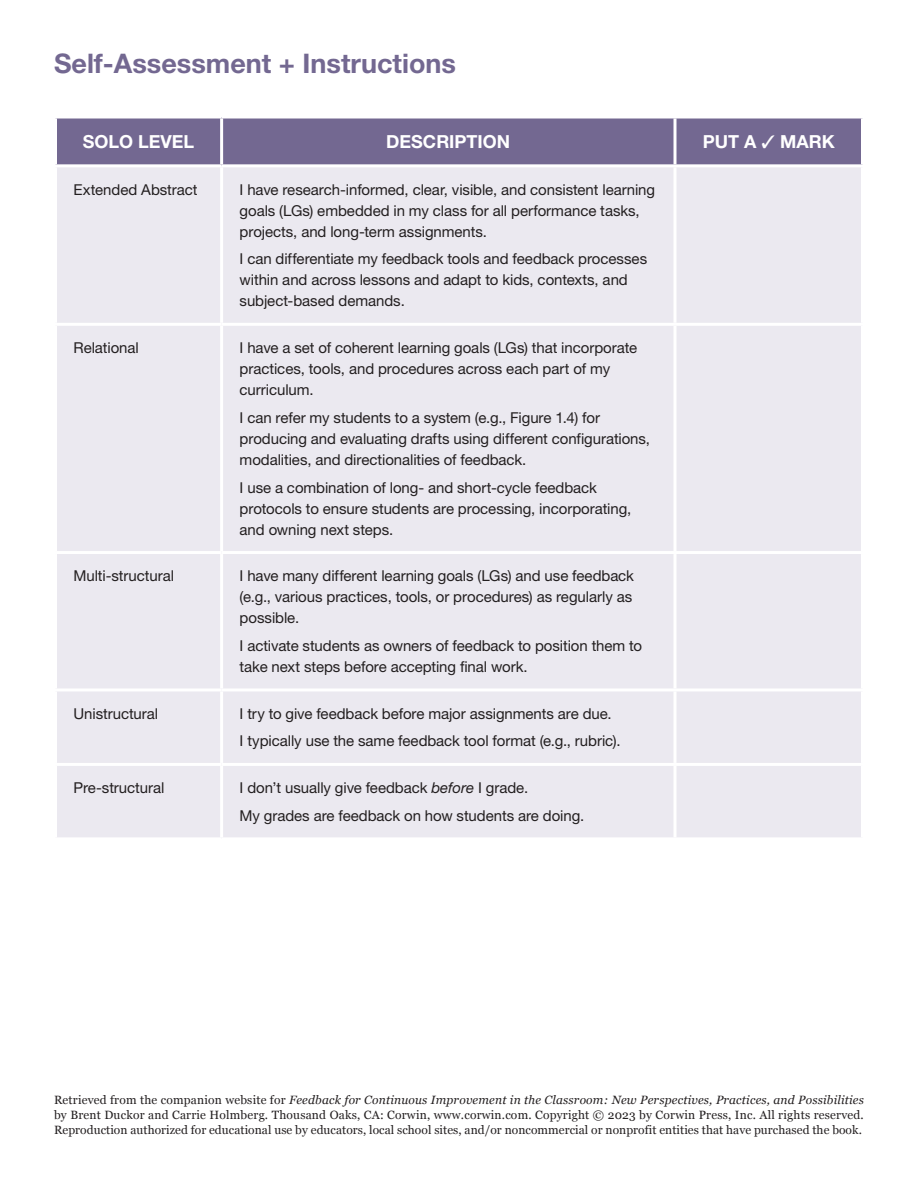
<style>
.page{position:relative;width:918px;height:1188px;background:#fff}
.page>*{position:absolute;margin:0;border:0;box-sizing:border-box;transform-origin:0 0}
.t1{font:700 27px "Helvetica Neue LT Std";color:#736891}
.t2{font:700 18px "Helvetica Neue LT Std";color:#fff}
.t3{font:15px/21px "Helvetica Neue LT Std";letter-spacing:-.005em;color:#231f20}
.t4{font:12px/15px "Georgia";letter-spacing:.005em;color:#231f20;text-align:justify}
.s1{font-style:italic}
</style>
<div class="page">
<div style="left:57px;top:118px;width:804px;height:46px;background:#736891"></div>
<div style="left:57px;top:167px;width:804px;height:670px;background:#ebe9f0"></div>
<hr style="left:220px;top:118px;width:3px;height:46px;background:#fff">
<hr style="left:674px;top:118px;width:2px;height:46px;background:#fff">
<hr style="left:220px;top:167px;width:3px;height:156px;background:#fff">
<hr style="left:674px;top:167px;width:2px;height:156px;background:#fff">
<hr style="left:54px;top:323px;width:168px;height:3px;background:#fff">
<hr style="left:222px;top:323px;width:453px;height:3px;background:#fff">
<hr style="left:220px;top:326px;width:3px;height:225px;background:#fff">
<hr style="left:675px;top:323px;width:189px;height:3px;background:#fff">
<hr style="left:674px;top:326px;width:2px;height:225px;background:#fff">
<hr style="left:54px;top:551px;width:168px;height:3px;background:#fff">
<hr style="left:222px;top:551px;width:453px;height:3px;background:#fff">
<hr style="left:220px;top:554px;width:3px;height:134px;background:#fff">
<hr style="left:675px;top:551px;width:189px;height:3px;background:#fff">
<hr style="left:674px;top:554px;width:2px;height:134px;background:#fff">
<hr style="left:54px;top:688px;width:168px;height:3px;background:#fff">
<hr style="left:222px;top:688px;width:453px;height:3px;background:#fff">
<hr style="left:220px;top:691px;width:3px;height:72px;background:#fff">
<hr style="left:675px;top:688px;width:189px;height:3px;background:#fff">
<hr style="left:674px;top:691px;width:2px;height:72px;background:#fff">
<hr style="left:54px;top:763px;width:168px;height:3px;background:#fff">
<hr style="left:222px;top:763px;width:453px;height:3px;background:#fff">
<hr style="left:220px;top:766px;width:3px;height:71px;background:#fff">
<hr style="left:675px;top:763px;width:189px;height:3px;background:#fff">
<hr style="left:674px;top:766px;width:2px;height:71px;background:#fff">
<h1 class="t1" style="left:54px;top:47px;width:404px">Self-Assessment + Instructions</h1>
<p class="t2" style="left:83px;top:130px;width:113px">SOLO LEVEL</p>
<p class="t2" style="left:386px;top:130px;width:125px">DESCRIPTION</p>
<p class="t2" style="left:703px;top:130px;width:133px">PUT A ✓ MARK</p>
<p class="t3" style="left:74px;top:179px;width:126px">Extended Abstract</p>
<p class="t3" style="left:240px;top:179px;width:417px">I have research-informed, clear, visible, and consistent learning goals (LGs) embedded in my class for all performance tasks, projects, and long-term assignments.</p>
<p class="t3" style="left:240px;top:248px;width:409px">I can differentiate my feedback tools and feedback processes within and across lessons and adapt to kids, contexts, and subject-based demands.</p>
<p class="t3" style="left:74px;top:337px;width:67px">Relational</p>
<p class="t3" style="left:240px;top:337px;width:399px">I have a set of coherent learning goals (LGs) that incorporate practices, tools, and procedures across each part of my curriculum.</p>
<p class="t3" style="left:240px;top:407px;width:412px">I can refer my students to a system (e.g., Figure 1.4) for producing and evaluating drafts using different configurations, modalities, and directionalities of feedback.</p>
<p class="t3" style="left:240px;top:476px;width:393px">I use a combination of long- and short-cycle feedback protocols to ensure students are processing, incorporating, and owning next steps.</p>
<p class="t3" style="left:74px;top:565px;width:102px">Multi-structural</p>
<p class="t3" style="left:240px;top:565px;width:396px;text-align:justify">I have many different learning goals (LGs) and use feedback (e.g., various practices, tools, or procedures) as regularly as possible.</p>
<p class="t3" style="left:240px;top:635px;width:404px">I activate students as owners of feedback to position them to take next steps before accepting final work.</p>
<p class="t3" style="left:74px;top:703px;width:86px">Unistructural</p>
<p class="t3" style="left:240px;top:699px;width:382px;line-height:27.8px">I try to give feedback before major assignments are due.<br>I typically use the same feedback tool format (e.g., rubric).</p>
<p class="t3" style="left:74px;top:777px;width:92px">Pre-structural</p>
<p class="t3" style="left:240px;top:774px;width:346px;line-height:27.8px">I don’t usually give feedback <span class="s1">before</span> I grade.<br>My grades are feedback on how students are doing.</p>
<p class="t4" style="left:54px;top:1092px;width:811px">Retrieved from the companion website for <span class="s1">Feedback for Continuous Improvement in the Classroom: New Perspectives, Practices, and Possibilities </span>by Brent Duckor and Carrie Holmberg. Thousand Oaks, CA: Corwin, www.corwin.com. Copyright © 2023 by Corwin Press, Inc. All rights reserved.<br>Reproduction authorized for educational use by educators, local school sites, and/or noncommercial or nonprofit entities that have purchased the book.</p>
</div>
